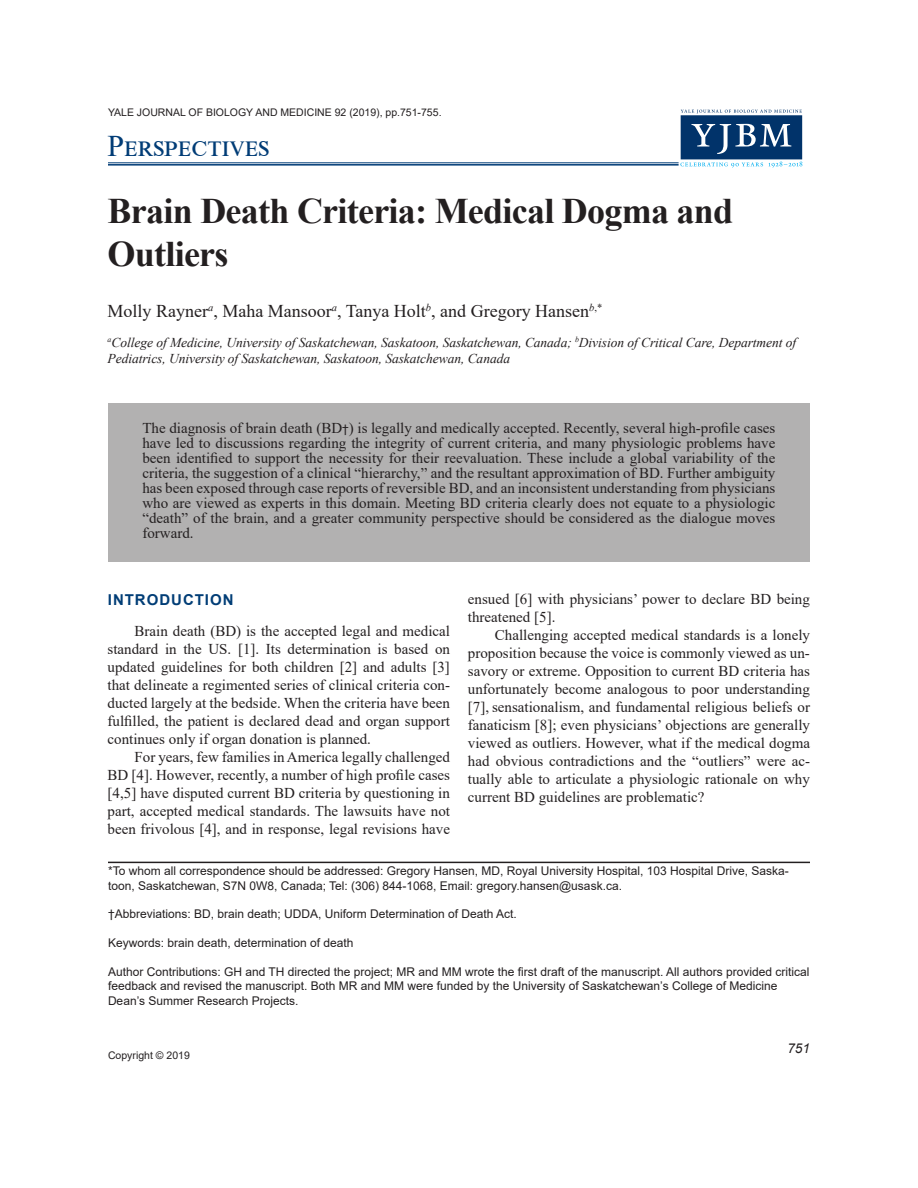
<style>
.page{position:relative;width:918px;height:1188px;background:#fff}
.page>*{position:absolute;margin:0;border:0;box-sizing:border-box;transform-origin:0 0}
.t1{font:700 36px/43.2px "Times New Roman";letter-spacing:-.02em;color:#231f20}
.t2{font:30px "Times New Roman";color:#013c76}
.t3{font:18px "Times New Roman";color:#231f20}
.t4{font:15px/18px "Times New Roman";color:#231f20;text-align:justify}
.t5{font:700 15px "Arial";letter-spacing:.065em;color:#003d76}
.t6{font:italic 13.5px/16.2px "Times New Roman";letter-spacing:-.005em;color:#231f20}
.t7{font:italic 13.5px "Arial";color:#231f20}
.t8{font:12px/14.4px "Arial";color:#231f20}
.t9{font:10.5px "Arial";color:#231f20}
.s1{font-family:"Arial";font-size:12px}
</style>
<div class="page">
<svg style="left:680px;top:110px;width:122px;height:58px"></svg>
<hr style="left:108px;top:163px;width:571px;height:1px;background:#013c76">
<hr style="left:108px;top:164px;width:571px;height:2px;background:#013c76">
<div style="left:108px;top:403px;width:702px;height:159px;background:#b2b1b1"></div>
<hr style="left:108px;top:862px;width:702px;height:1px;background:#231f20">
<p class="t9" style="left:108px;top:105px;width:335px">YALE JOURNAL OF BIOLOGY AND MEDICINE 92 (2019), pp.751-755.</p>
<h2 class="t2" style="left:108px;top:124px;width:163px">Perspectives</h2>
<h1 class="t1" style="left:108px;top:188px;width:627px">Brain Death Criteria: Medical Dogma and<br>Outliers</h1>
<p class="t3" style="left:108px;top:298px;width:496px">Molly Rayner<sup>a</sup>, Maha Mansoor<sup>a</sup>, Tanya Holt<sup>b</sup>, and Gregory Hansen<sup>b</sup><sup>,*</sup></p>
<p class="t6" style="left:108px;top:334px;width:690px"><sup>a</sup>College of Medicine, University of Saskatchewan, Saskatoon, Saskatchewan, Canada; <sup>b</sup>Division of Critical Care, Department of<br>Pediatrics, University of Saskatchewan, Saskatoon, Saskatchewan, Canada</p>
<p class="t4" style="left:142px;top:420px;width:635px;line-height:15px">The diagnosis of brain death (BD<span class="s1">†</span>) is legally and medically accepted. Recently, several high-profile cases have led to discussions regarding the integrity of current criteria, and many physiologic problems have been identified to support the necessity for their reevaluation. These include a global variability of the criteria, the suggestion of a clinical “hierarchy,” and the resultant approximation of BD. Further ambiguity has been exposed through case reports of reversible BD, and an inconsistent understanding from physicians who are viewed as experts in this domain. Meeting BD criteria clearly does not equate to a physiologic “death” of the brain, and a greater community perspective should be considered as the dialogue moves forward.</p>
<p class="t5" style="left:108px;top:589px;width:127px">INTRODUCTION</p>
<p class="t4" style="left:108px;top:622px;width:344px;text-indent:27px">Brain death (BD) is the accepted legal and medical standard in the US. [1]. Its determination is based on updated guidelines for both children [2] and adults [3] that delineate a regimented series of clinical criteria con&shy;ducted largely at the bedside. When the criteria have been fulfilled, the patient is declared dead and organ support continues only if organ donation is planned.</p>
<p class="t4" style="left:108px;top:748px;width:344px;text-indent:27px">For years, few families in America legally challenged BD [4]. However, recently, a number of high profile cases [4,5] have disputed current BD criteria by questioning in part, accepted medical standards. The lawsuits have not been frivolous [4], and in response, legal revisions have</p>
<p class="t4" style="left:468px;top:590px;width:344px">ensued [6] with physicians’ power to declare BD being threatened [5].</p>
<p class="t4" style="left:468px;top:626px;width:344px;text-indent:27px">Challenging accepted medical standards is a lonely proposition because the voice is commonly viewed as un&shy;savory or extreme. Opposition to current BD criteria has unfortunately become analogous to poor understanding [7], sensationalism, and fundamental religious beliefs or fanaticism [8]; even physicians’ objections are generally viewed as outliers. However, what if the medical dogma had obvious contradictions and the “outliers” were ac&shy;tually able to articulate a physiologic rationale on why current BD guidelines are problematic?</p>
<p class="t8" style="left:108px;top:864px;width:682px">*To whom all correspondence should be addressed: Gregory Hansen, MD, Royal University Hospital, 103 Hospital Drive, Saska&shy;toon, Saskatchewan, S7N 0W8, Canada; Tel: (306) 844-1068, Email: gregory.hansen@usask.ca.</p>
<p class="t8" style="left:108px;top:907px;width:410px">†Abbreviations: BD, brain death; UDDA, Uniform Determination of Death Act.</p>
<p class="t8" style="left:108px;top:936px;width:247px">Keywords: brain death, determination of death</p>
<p class="t8" style="left:108px;top:964px;width:703px">Author Contributions: GH and TH directed the project; MR and MM wrote the first draft of the manuscript. All authors provided critical feedback and revised the manuscript. Both MR and MM were funded by the University of Saskatchewan’s College of Medicine<br>Dean’s Summer Research Projects.</p>
<p class="t9" style="left:108px;top:1048px;width:83px">Copyright © 2019</p>
<p class="t7" style="left:787px;top:1040px;width:24px">751</p>
</div>
